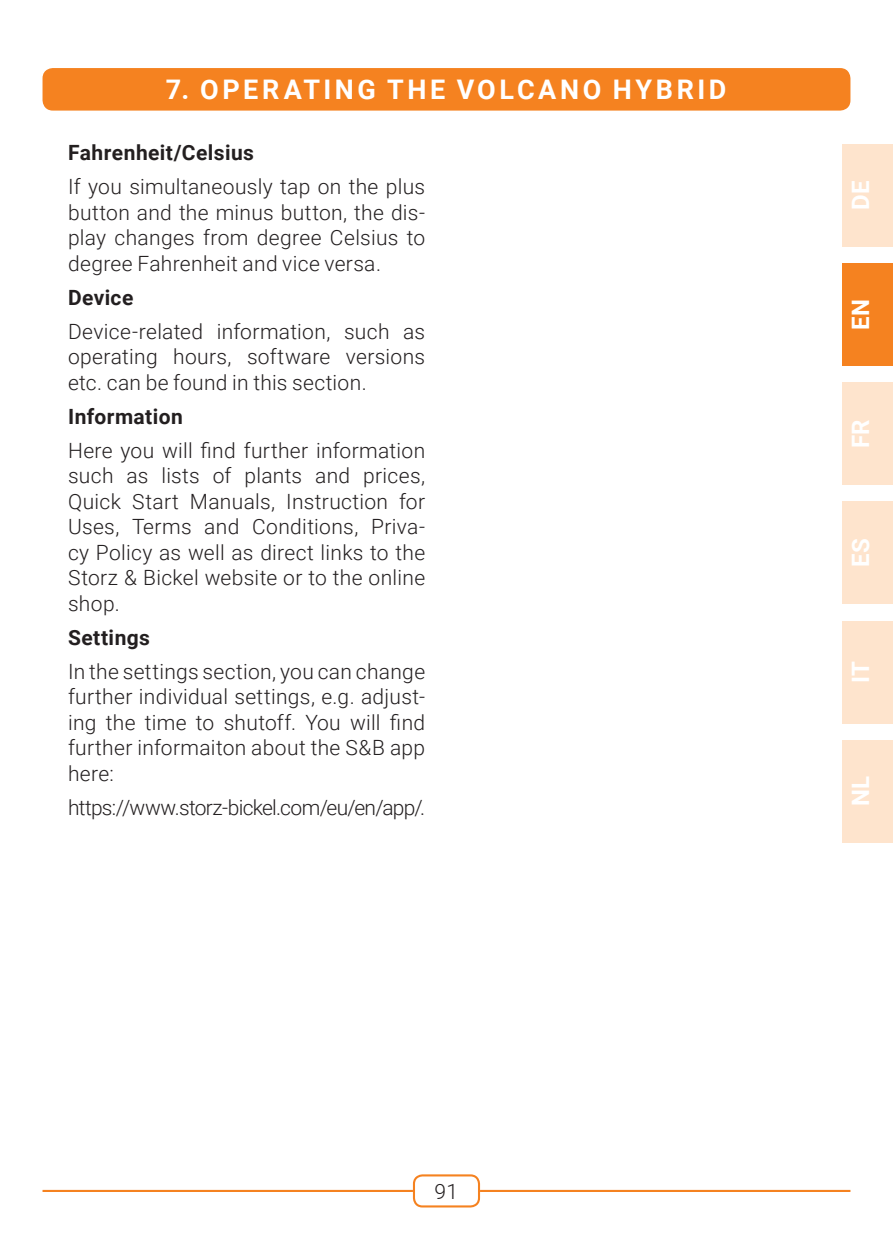
<style>
.page{position:relative;width:893px;height:1259px;background:#fff}
.page>*{position:absolute;margin:0;border:0;box-sizing:border-box;transform-origin:0 0}
.t1{font:700 27px "Roboto";letter-spacing:.135em;color:#fff}
.t2{font:700 24px "Roboto";letter-spacing:.02em;color:#fff}
.t3{font:300 21px/25.5px "Roboto";letter-spacing:.015em;color:#231f20;text-align:justify}
.t4{font:700 21px "Roboto";letter-spacing:.02em;color:#231f20}
.t5{font:300 21px "Roboto";letter-spacing:-.03em;color:#231f20}
</style>
<div class="page">
<div style="left:413px;top:1174px;width:67px;height:33px;border:2px solid #f58220;border-radius:9px"></div>
<hr style="left:43px;top:1190px;width:370px;height:2px;background:#f58220">
<hr style="left:480px;top:1190px;width:370px;height:2px;background:#f58220">
<div style="left:43px;top:68px;width:807px;height:43px;background:#f58220;border-radius:10px"></div>
<svg style="left:842px;top:144px;width:51px;height:1px"></svg>
<svg style="left:842px;top:263px;width:51px;height:1px"></svg>
<svg style="left:842px;top:382px;width:51px;height:1px"></svg>
<svg style="left:842px;top:501px;width:51px;height:1px"></svg>
<div style="left:840px;top:619px;width:53px;height:106px;background:linear-gradient(to right,#fee4cd,#fee4cd)"></div>
<div style="left:840px;top:738px;width:53px;height:106px;background:linear-gradient(to right,#fee4cd,#fee4cd)"></div>
<div style="left:842px;top:145px;width:51px;height:102px;background:#fee4cd"></div>
<div style="left:842px;top:264px;width:51px;height:102px;background:#f58220"></div>
<div style="left:842px;top:383px;width:51px;height:102px;background:#fee4cd"></div>
<div style="left:842px;top:502px;width:51px;height:102px;background:#fee4cd"></div>
<div style="left:842px;top:621px;width:51px;height:102px;background:#fee4cd"></div>
<div style="left:842px;top:740px;width:51px;height:102px;background:#fee4cd"></div>
<p class="t1" style="left:166px;top:70px;width:562px">7. OPERATING THE VOLCANO HYBRID</p>
<p class="t4" style="left:68px;top:138px;width:187px">Fahrenheit/Celsius</p>
<p class="t3" style="left:68px;top:173px;width:359px">If you simultaneously tap on the plus button and the minus button, the dis&shy;play changes from degree Celsius to degree Fahrenheit and vice versa.</p>
<p class="t4" style="left:68px;top:283px;width:67px">Device</p>
<p class="t3" style="left:68px;top:318px;width:359px">Device-related information, such as operating hours, software versions etc. can be found in this section.</p>
<p class="t4" style="left:68px;top:402px;width:116px">Information</p>
<p class="t3" style="left:68px;top:437px;width:359px">Here you will find further information such as lists of plants and prices, Quick Start Manuals, Instruction for Uses, Terms and Conditions, Priva&shy;cy Policy as well as direct links to the Storz &amp; Bickel website or to the online shop.</p>
<p class="t4" style="left:68px;top:623px;width:84px">Settings</p>
<p class="t3" style="left:68px;top:658px;width:359px">In the settings section, you can change further individual settings, e.g. adjust&shy;ing the time to shutoff. You will find further informaiton about the S&amp;B app here:</p>
<p class="t5" style="left:68px;top:793px;width:359px">https://www.storz-bickel.com/eu/en/app/.</p>
<p class="t2" style="left:844px;top:210px;width:31px;rotate:-90deg">DE</p>
<p class="t2" style="left:844px;top:330px;width:33px;rotate:-90deg">EN</p>
<p class="t2" style="left:844px;top:448px;width:30px;rotate:-90deg">FR</p>
<p class="t2" style="left:844px;top:567px;width:30px;rotate:-90deg">ES</p>
<p class="t2" style="left:844px;top:683px;width:24px;rotate:-90deg">IT</p>
<p class="t2" style="left:844px;top:806px;width:32px;rotate:-90deg">NL</p>
<p class="t3" style="left:435px;top:1177px;width:25px">91</p>
</div>
